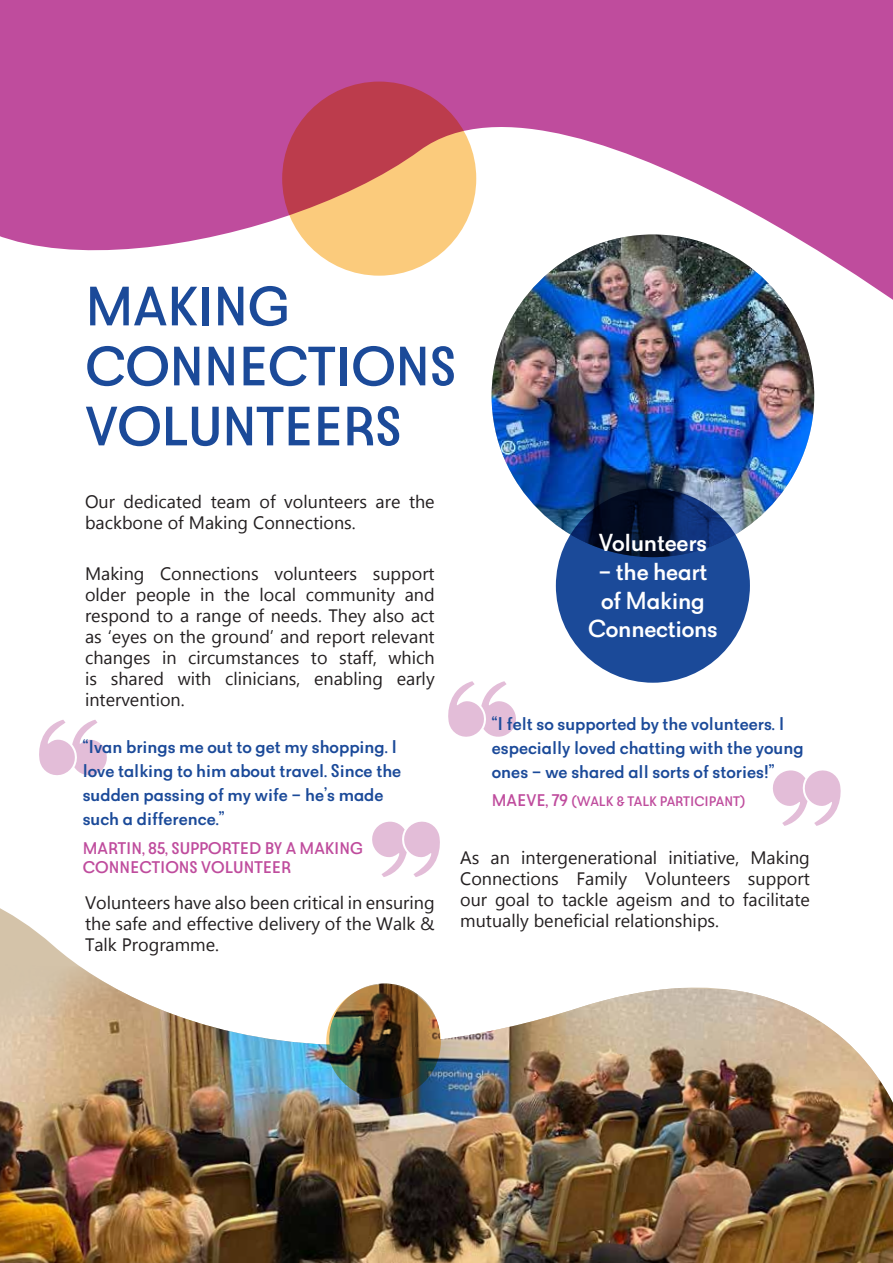
<style>
.page{position:relative;width:893px;height:1263px;background:#fff}
.page>*{position:absolute;margin:0;border:0;box-sizing:border-box;transform-origin:0 0}
.t1{font:500 54px/60px "Matita Geometric";letter-spacing:-.01em;color:#1b4a99}
.t2{font:500 24px/28.8px "Matita Geometric";letter-spacing:-.01em;color:#fff;text-align:center}
.t3{font:18px/21px "Gadugi";color:#231f20;text-align:justify}
.t4{font:500 18px/24px "Matita Geometric";color:#1b4a99}
.t5{font:500 16.5px/19.8px "Matita Geometric";color:#bf4c9d}
.t6{font:500 13.5px "Matita Geometric";color:#bf4c9d}
.s1{font-size:16.5px}
</style>
<div class="page">
<svg style="left:0;top:0;width:893px;height:357px;fill:#bf4c9d"></svg>
<img style="left:492px;top:234px;width:322px;height:323px;border-radius:161px">
<svg style="left:556px;top:489px;width:194px;height:194px;background:#163d82"></svg>
<svg style="left:282px;top:82px;width:194px;height:194px;background:#d86"></svg>
<svg style="left:39px;top:720px;width:68px;height:55px"></svg>
<svg style="left:372px;top:821px;width:68px;height:56px"></svg>
<svg style="left:448px;top:681px;width:68px;height:56px"></svg>
<svg style="left:773px;top:770px;width:68px;height:56px"></svg>
<svg style="left:0;top:908px;width:76px;height:56px;fill:#d4c3a9"></svg>
<img style="left:0;top:964px;width:893px;height:299px">
<img style="left:326px;top:984px;width:115px;height:115px;border-radius:50%">
<h1 class="t1" style="left:85px;top:275px;width:373px">MAKING<br>CONNECTIONS<br>VOLUNTEERS</h1>
<p class="t3" style="left:85px;top:491px;width:351px">Our dedicated team of volunteers are the backbone of Making Connections.</p>
<p class="t3" style="left:85px;top:563px;width:351px">Making Connections volunteers support older people in the local community and respond to a range of needs. They also act as ‘eyes on the ground’ and report relevant changes in circumstances to staff, which is shared with clinicians, enabling early intervention.</p>
<h2 class="t2" style="left:599px;top:528px;width:110px">Volunteers</h2>
<h2 class="t2" style="left:588px;top:557px;width:131px">– the heart of Making<br>Connections</h2>
<p class="t4" style="left:83px;top:734px;width:320px">“Ivan brings me out to get my shopping. I love talking to him about travel. Since the sudden passing of my wife – he’s made such a difference.”</p>
<p class="t5" style="left:83px;top:837px;width:282px">MARTIN, 85, SUPPORTED BY A MAKING<br>CONNECTIONS VOLUNTEER</p>
<p class="t3" style="left:85px;top:892px;width:351px">Volunteers have also been critical in ensuring the safe and effective delivery of the Walk &amp; Talk Programme.</p>
<p class="t4" style="left:492px;top:711px;width:313px">“I felt so supported by the volunteers. I especially loved chatting with the young ones – we shared all sorts of stories!”</p>
<p class="t6" style="left:492px;top:794px;width:255px"><span class="s1">MAEVE, 79</span> (WALK &amp; TALK PARTICIPANT)</p>
<p class="t3" style="left:460px;top:847px;width:351px">As an intergenerational initiative, Making Connections Family Volunteers support our goal to tackle ageism and to facilitate mutually beneficial relationships.</p>
</div>
